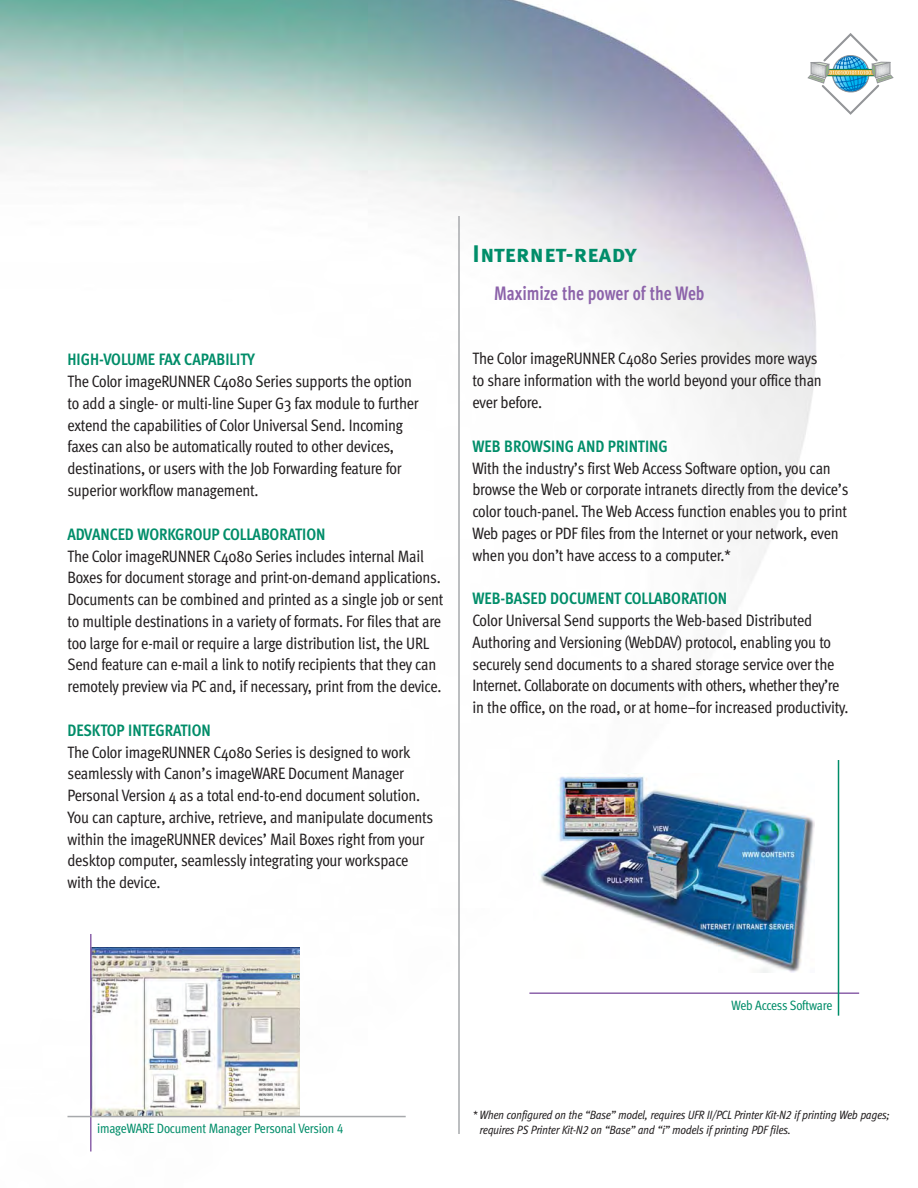
<style>
.page{position:relative;width:918px;height:1188px;background:#fff}
.page>*{position:absolute;margin:0;border:0;box-sizing:border-box;transform-origin:0 0}
.t1{font:24px "Meta Bold Caps";letter-spacing:.02em;color:#008d69}
.t2{font:700 19.5px "Meta Cond";color:#8c63aa;scale:.9 1}
.t3{font:16.5px/21.8px "Meta Cond";letter-spacing:-.015em;color:#231f20}
.t4{font:700 16.5px "Meta Cond";color:#008d69}
.t5{font:13.5px "Meta Cond Book LF";letter-spacing:-.015em;color:#008d69}
.t6{font:italic 12px/15px "Meta Cond Book Lf";letter-spacing:-.015em;color:#231f20}
</style>
<div class="page">
<img style="left:0;top:0;width:860px;height:1118px">
<hr style="left:458px;top:216px;width:2px;height:918px;background:#a7a9ac">
<img style="left:92px;top:948px;width:207px;height:168px">
<hr style="left:90px;top:934px;width:2px;height:218px;background:#8c63aa">
<hr style="left:68px;top:1116px;width:338px;height:1px;background:#a7a9ac">
<svg style="left:807px;top:31px;width:87px;height:85px"></svg>
<img style="left:534px;top:773px;width:281px;height:199px">
<hr style="left:529px;top:992px;width:330px;height:2px;background:#8c63aa">
<hr style="left:838px;top:760px;width:1px;height:256px;background:#008d69">
<p class="t4" style="left:68px;top:354px;width:189px">HIGH-VOLUME FAX CAPABILITY</p>
<p class="t3" style="left:68px;top:373px;width:353px">The Color imageRUNNER C4080 Series supports the option to add a single- or multi-line Super G3 fax module to further extend the capabilities of Color Universal Send. Incoming faxes can also be automatically routed to other devices, destinations, or users with the Job Forwarding feature for superior workflow management.</p>
<p class="t4" style="left:68px;top:528px;width:260px">ADVANCED WORKGROUP COLLABORATION</p>
<p class="t3" style="left:68px;top:547px;width:377px">The Color imageRUNNER C4080 Series includes internal Mail Boxes for document storage and print-on-demand applications.<br>Documents can be combined and printed as a single job or sent to multiple destinations in a variety of formats. For files that are too large for e-mail or require a large distribution list, the URL Send feature can e-mail a link to notify recipients that they can remotely preview via PC and, if necessary, print from the device.</p>
<p class="t4" style="left:68px;top:724px;width:145px">DESKTOP INTEGRATION</p>
<p class="t3" style="left:68px;top:743px;width:367px">The Color imageRUNNER C4080 Series is designed to work seamlessly with Canon’s imageWARE Document Manager Personal Version 4 as a total end-to-end document solution.<br>You can capture, archive, retrieve, and manipulate documents within the imageRUNNER devices’ Mail Boxes right from your desktop computer, seamlessly integrating your workspace with the device.</p>
<h1 class="t1" style="left:472px;top:240px;width:166px">Internet-ready</h1>
<p class="t2" style="left:494px;top:287px;width:235px">Maximize the power of the Web</p>
<p class="t3" style="left:472px;top:350px;width:351px">The Color imageRUNNER C4080 Series provides more ways to share information with the world beyond your office than ever before.</p>
<p class="t4" style="left:472px;top:440px;width:197px">WEB BROWSING AND PRINTING</p>
<p class="t3" style="left:472px;top:459px;width:378px">With the industry’s first Web Access Software option, you can browse the Web or corporate intranets directly from the device’s color touch-panel. The Web Access function enables you to print Web pages or PDF files from the Internet or your network, even when you don’t have access to a computer.*</p>
<p class="t4" style="left:472px;top:593px;width:256px">WEB-BASED DOCUMENT COLLABORATION</p>
<p class="t3" style="left:472px;top:611px;width:378px">Color Universal Send supports the Web-based Distributed Authoring and Versioning (WebDAV) protocol, enabling you to securely send documents to a shared storage service over the Internet. Collaborate on documents with others, whether they’re in the office, on the road, or at home–for increased productivity.</p>
<p class="t5" style="left:97px;top:1124px;width:248px">imageWARE Document Manager Personal Version 4</p>
<p class="t5" style="left:732px;top:1001px;width:102px">Web Access Software</p>
<p class="t6" style="left:480px;top:1109px;width:412px;text-indent:-7px">* When configured on the “Base” model, requires UFR II/PCL Printer Kit-N2 if printing Web pages; requires PS Printer Kit-N2 on “Base” and “i” models if printing PDF files.</p>
</div>
